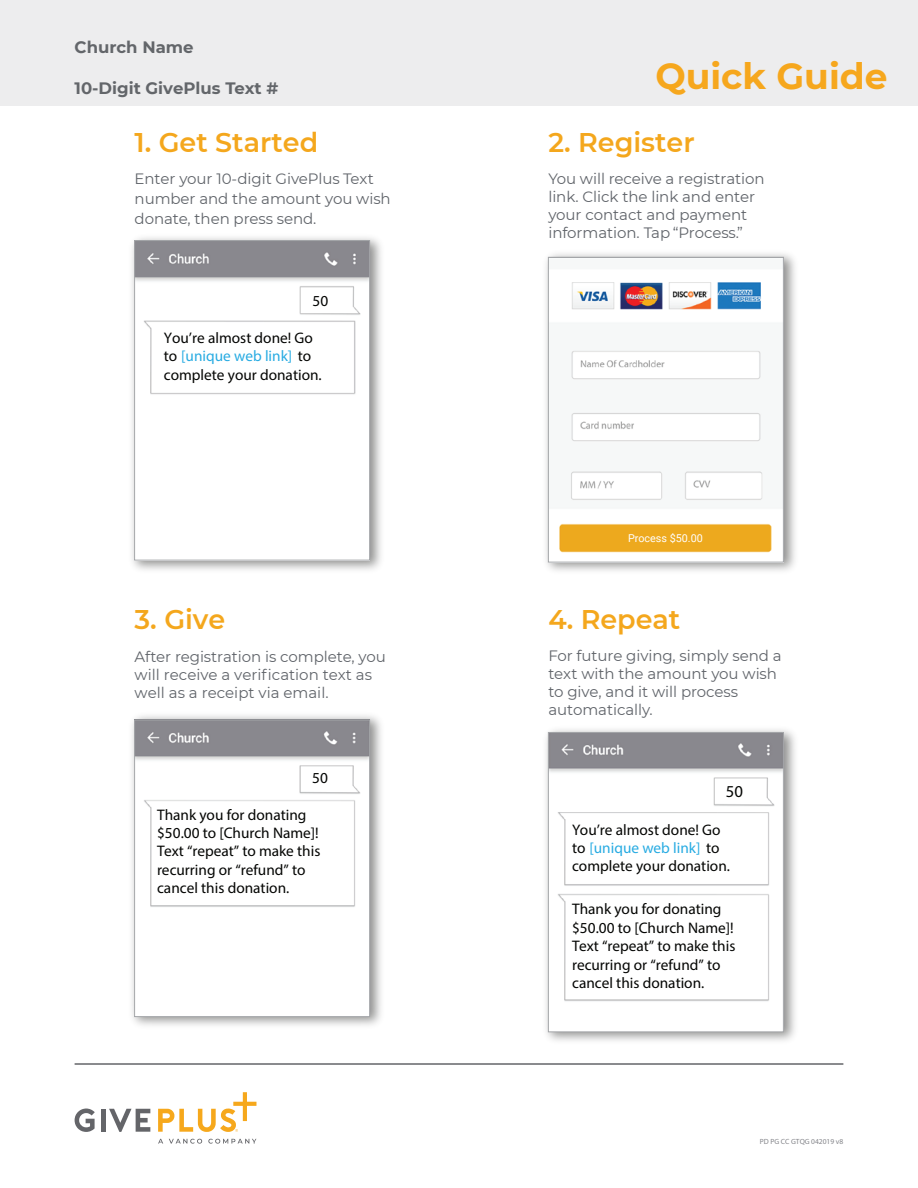
<style>
.page{position:relative;width:918px;height:1188px;background:#fff}
.page>*{position:absolute;margin:0;border:0;box-sizing:border-box;transform-origin:0 0}
.t1{font:700 36px "Montserrat";color:#f6a71d}
.t2{font:600 27px "Montserrat";color:#f4a71d}
.t3{font:16.65px "Myriad Pro";color:#040503}
.t4{font:700 16.5px "Montserrat";color:#63666a}
.t5{font:15.3px/18.5px "Myriad Pro";color:#040503}
.t6{font:15px/18px "Montserrat";letter-spacing:-.005em;color:#60646a}
.t7{font:10.8px "Roboto";color:#fff}
.t8{font:7.5px "Myriad Pro";color:#84858a}
.s1{color:#27abe2}
</style>
<div class="page">
<svg style="left:75px;top:1109px;width:20px;height:23px"></svg>
<hr style="left:101px;top:1109px;width:4px;height:23px;background:#646569">
<svg style="left:109px;top:1109px;width:15px;height:23px"></svg>
<svg style="left:158px;top:1139px;width:5px;height:5px"></svg>
<svg style="left:169px;top:1139px;width:33px;height:5px"></svg>
<svg style="left:208px;top:1139px;width:48px;height:5px"></svg>
<hr style="left:75px;top:1063px;width:768px;height:2px;background:#646569">
<div style="left:0;top:0;width:918px;height:106px;background:#ededee"></div>
<img style="left:132px;top:237px;width:249px;height:333px">
<img style="left:136px;top:242px;width:232px;height:316px">
<div style="left:134px;top:240px;width:236px;height:320px;border:1px solid #a4a6a9"></div>
<img style="left:546px;top:253px;width:249px;height:318px">
<img style="left:550px;top:259px;width:232px;height:301px">
<div style="left:601px;top:529px;width:122px;height:16px;background:#eda91e"></div>
<div style="left:548px;top:257px;width:236px;height:305px;border:1px solid #a4a6a9"></div>
<img style="left:538px;top:729px;width:264px;height:336px">
<img style="left:550px;top:734px;width:232px;height:296px">
<div style="left:548px;top:732px;width:236px;height:300px;border:1px solid #a4a6a9"></div>
<img style="left:124px;top:715px;width:264px;height:417px">
<img style="left:136px;top:722px;width:232px;height:293px">
<div style="left:134px;top:720px;width:236px;height:297px;border:1px solid #a4a6a9"></div>
<p class="t4" style="left:75px;top:35px;width:120px">Church Name</p>
<p class="t4" style="left:75px;top:77px;width:205px">10-Digit GivePlus Text #</p>
<h2 class="t2" style="left:135px;top:123px;width:185px">1. Get Started</h2>
<p class="t6" style="left:135px;top:168px;width:258px;line-height:19.8px">Enter your 10-digit GivePlus Text number and the amount you wish donate, then press send.</p>
<p class="t5" style="left:313px;top:291px;width:17px">50</p>
<p class="t5" style="left:164px;top:328px;width:159px">You’re almost done! Go to <span class="s1">[unique web link]</span> to complete your donation.</p>
<h2 class="t2" style="left:135px;top:600px;width:92px">3. Give</h2>
<p class="t6" style="left:135px;top:648px;width:253px">After registration is complete, you will receive a verification text as well as a receipt via email.</p>
<p class="t5" style="left:312px;top:769px;width:17px">50</p>
<p class="t5" style="left:157px;top:805px;width:165px">Thank you for donating $50.00 to [Church Name]!<br>Text “repeat” to make this recurring or “refund” to cancel this donation.</p>
<h1 class="t1" style="left:655px;top:50px;width:234px">Quick Guide</h1>
<h2 class="t2" style="left:548px;top:123px;width:148px">2. Register</h2>
<p class="t6" style="left:548px;top:170px;width:218px">You will receive a registration link. Click the link and enter your contact and payment information. Tap “Process.”</p>
<p class="t7" style="left:628px;top:530px;width:76px">Process $50.00</p>
<h2 class="t2" style="left:548px;top:600px;width:134px">4. Repeat</h2>
<p class="t6" style="left:548px;top:646px;width:235px">For future giving, simply send a text with the amount you wish to give, and it will process automatically.</p>
<p class="t3" style="left:726px;top:781px;width:19px">50</p>
<p class="t5" style="left:572px;top:820px;width:159px">You’re almost done! Go to <span class="s1">[unique web link]</span> to complete your donation.</p>
<p class="t5" style="left:572px;top:900px;width:165px">Thank you for donating $50.00 to [Church Name]!<br>Text “repeat” to make this recurring or “refund” to cancel this donation.</p>
<p class="t8" style="left:760px;top:1136px;width:85px">PD PG CC GTQG 042019 v8</p>
</div>
